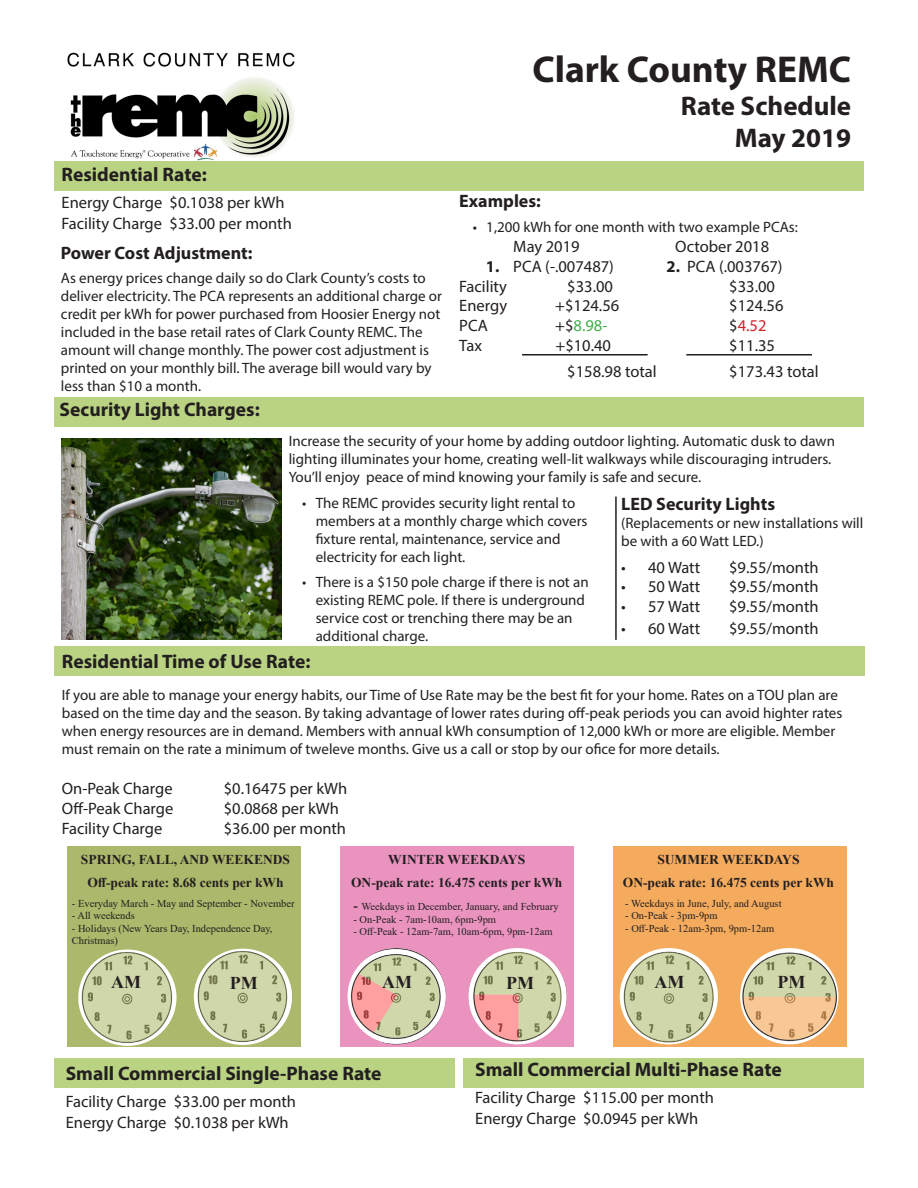
<style>
.page{position:relative;width:918px;height:1188px;background:#fff}
.page>*{position:absolute;margin:0;border:0;box-sizing:border-box;transform-origin:0 0}
.t1{font:700 37.5px "Myriad Pro";color:#231f20}
.t2{font:700 27px/32.4px "Myriad Pro";color:#231f20;text-align:right}
.t3{font:700 19.5px "Myriad Pro";color:#231f20}
.t4{font:700 18px "Myriad Pro";color:#231f20}
.t5{font:700 18px "Times New Roman";color:#231f20}
.t6{font:16.5px "Myriad Pro";color:#231f20}
.t7{font:16.5px "Myriad Pro";color:#40ae49}
.t8{font:16.5px "Myriad Pro";color:#d1232a}
.t9{font:15px/18px "Myriad Pro";color:#231f20}
.t10{font:700 13.5px "Times New Roman";color:#231f20}
.t11{font:10.5px/12.6px "Times New Roman";color:#231f20}
.s1{font-weight:700}
.s2{color:#231f20}
.s3{font-weight:700;font-size:13.5px}
</style>
<div class="page">
<img style="left:67px;top:52px;width:228px;height:109px">
<div style="left:54px;top:1058px;width:401px;height:30px;background:#b9d383"></div>
<div style="left:464px;top:1058px;width:400px;height:30px;background:#b9d383"></div>
<div style="left:54px;top:161px;width:810px;height:30px;background:#b9d383"></div>
<div style="left:54px;top:646px;width:810px;height:30px;background:#b9d383"></div>
<div style="left:68px;top:847px;width:233px;height:200px;background:#acb86b"></div>
<div style="left:340px;top:847px;width:234px;height:200px;background:#ea93bf"></div>
<div style="left:613px;top:847px;width:234px;height:200px;background:#f5ab5d"></div>
<img style="left:348px;top:948px;width:98px;height:96px">
<img style="left:468px;top:948px;width:99px;height:96px">
<img style="left:740px;top:948px;width:98px;height:96px">
<img style="left:620px;top:948px;width:98px;height:96px">
<img style="left:78px;top:950px;width:99px;height:96px">
<img style="left:194px;top:949px;width:98px;height:96px">
<div style="left:54px;top:397px;width:810px;height:30px;background:#b9d383"></div>
<hr style="left:522px;top:354px;width:126px;height:2px;background:#231f20">
<hr style="left:686px;top:354px;width:126px;height:2px;background:#231f20">
<img style="left:62px;top:439px;width:220px;height:201px">
<hr style="left:615px;top:497px;width:2px;height:143px;background:#231f20">
<p class="t3" style="left:62px;top:162px;width:147px">Residential Rate:</p>
<p class="t6" style="left:62px;top:192px;width:225px">Energy Charge $0.1038 per kWh</p>
<p class="t6" style="left:62px;top:214px;width:232px">Facility Charge $33.00 per month</p>
<p class="t4" style="left:61px;top:241px;width:193px">Power Cost Adjustment:</p>
<p class="t9" style="left:61px;top:269px;width:383px">As energy prices change daily so do Clark County’s costs to deliver electricity. The PCA represents an additional charge or credit per kWh for power purchased from Hoosier Energy not included in the base retail rates of Clark County REMC. The amount will change monthly. The power cost adjustment is printed on your monthly bill. The average bill would vary by less than $10 a month.</p>
<p class="t3" style="left:60px;top:397px;width:202px">Security Light Charges:</p>
<p class="t1" style="left:532px;top:45px;width:320px">Clark County REMC</p>
<p class="t2" style="left:681px;top:88px;width:172px">Rate Schedule<br>May 2019</p>
<p class="t4" style="left:459px;top:190px;width:83px">Examples:</p>
<p class="t9" style="left:473px;top:218px;width:327px">• 1,200 kWh for one month with two example PCAs:</p>
<p class="t6" style="left:513px;top:236px;width:68px">May 2019</p>
<p class="t6" style="left:675px;top:236px;width:95px">October 2018</p>
<p class="t6" style="left:486px;top:256px;width:129px"><span class="s1">1.</span> PCA (-.007487)</p>
<p class="t6" style="left:667px;top:256px;width:118px"><span class="s1">2.</span> PCA (.003767)</p>
<p class="t6" style="left:459px;top:276px;width:49px">Facility</p>
<p class="t6" style="left:567px;top:276px;width:47px">$33.00</p>
<p class="t6" style="left:729px;top:276px;width:47px">$33.00</p>
<p class="t6" style="left:459px;top:296px;width:49px">Energy</p>
<p class="t6" style="left:555px;top:296px;width:66px">+$124.56</p>
<p class="t6" style="left:729px;top:296px;width:56px">$124.56</p>
<p class="t6" style="left:459px;top:315px;width:30px">PCA</p>
<p class="t7" style="left:555px;top:315px;width:54px"><span class="s2">+$</span>8.98-</p>
<p class="t8" style="left:729px;top:315px;width:39px"><span class="s2">$</span>4.52</p>
<p class="t6" style="left:459px;top:335px;width:24px">Tax</p>
<p class="t6" style="left:556px;top:335px;width:57px">+$10.40</p>
<p class="t6" style="left:729px;top:335px;width:47px">$11.35</p>
<p class="t6" style="left:567px;top:362px;width:91px">$158.98 total</p>
<p class="t6" style="left:729px;top:362px;width:91px">$173.43 total</p>
<p class="t9" style="left:289px;top:431px;width:548px">Increase the security of your home by adding outdoor lighting. Automatic dusk to dawn lighting illuminates your home, creating well-lit walkways while discouraging intruders.<br>You’ll enjoy peace of mind knowing your family is safe and secure.</p>
<p class="t9" style="left:316px;top:494px;width:273px;text-indent:-14px">• The REMC provides security light rental to members at a monthly charge which covers fixture rental, maintenance, service and electricity for each light.</p>
<p class="t9" style="left:316px;top:572px;width:274px;text-indent:-14px">• There is a $150 pole charge if there is not an existing REMC pole. If there is underground service cost or trenching there may be an additional charge.</p>
<p class="t4" style="left:621px;top:492px;width:155px">LED Security Lights</p>
<p class="t9" style="left:621px;top:514px;width:244px">(Replacements or new installations will be with a 60 Watt LED.)</p>
<p class="t6" style="left:621px;top:557px;width:81px">• 40 Watt</p>
<p class="t6" style="left:729px;top:557px;width:91px">$9.55/month</p>
<p class="t6" style="left:621px;top:577px;width:81px">• 50 Watt</p>
<p class="t6" style="left:729px;top:577px;width:91px">$9.55/month</p>
<p class="t6" style="left:621px;top:597px;width:81px">• 57 Watt</p>
<p class="t6" style="left:729px;top:597px;width:91px">$9.55/month</p>
<p class="t6" style="left:621px;top:618px;width:81px">• 60 Watt</p>
<p class="t6" style="left:729px;top:618px;width:91px">$9.55/month</p>
<p class="t3" style="left:62px;top:649px;width:250px">Residential Time of Use Rate:</p>
<p class="t9" style="left:62px;top:686px;width:782px">If you are able to manage your energy habits, our Time of Use Rate may be the best fit for your home. Rates on a TOU plan are based on the time day and the season. By taking advantage of lower rates during off-peak periods you can avoid highter rates when energy resources are in demand. Members with annual kWh consumption of 12,000 kWh or more are eligible. Member must remain on the rate a minimum of tweleve months. Give us a call or stop by our ofice for more details.</p>
<p class="t6" style="left:62px;top:779px;width:112px">On-Peak Charge</p>
<p class="t6" style="left:224px;top:779px;width:125px">$0.16475 per kWh</p>
<p class="t6" style="left:62px;top:798px;width:113px">Off-Peak Charge</p>
<p class="t6" style="left:224px;top:798px;width:117px">$0.0868 per kWh</p>
<p class="t6" style="left:62px;top:818px;width:102px">Facility Charge</p>
<p class="t6" style="left:224px;top:818px;width:124px">$36.00 per month</p>
<p class="t10" style="left:81px;top:850px;width:211px">SPRING, FALL, AND WEEKENDS</p>
<p class="t10" style="left:88px;top:873px;width:197px">Off-peak rate: 8.68 cents per kWh</p>
<p class="t11" style="left:72px;top:896px;width:224px">- Everyday March - May and September - November</p>
<p class="t11" style="left:72px;top:909px;width:64px">- All weekends</p>
<p class="t11" style="left:72px;top:922px;width:202px">- Holidays (New Years Day, Independence Day,<br>Christmas)</p>
<p class="t10" style="left:388px;top:850px;width:138px">WINTER WEEKDAYS</p>
<p class="t10" style="left:351px;top:873px;width:213px">ON-peak rate: 16.475 cents per kWh</p>
<p class="t11" style="left:354px;top:900px;width:207px"><span class="s3">-</span> Weekdays in December, January, and February</p>
<p class="t11" style="left:354px;top:913px;width:144px">- On-Peak - 7am-10am, 6pm-9pm</p>
<p class="t11" style="left:354px;top:925px;width:201px">- Off-Peak - 12am-7am, 10am-6pm, 9pm-12am</p>
<p class="t10" style="left:657px;top:850px;width:144px">SUMMER WEEKDAYS</p>
<p class="t10" style="left:623px;top:873px;width:213px">ON-peak rate: 16.475 cents per kWh</p>
<p class="t11" style="left:625px;top:896px;width:158px">- Weekdays in June, July, and August</p>
<p class="t11" style="left:625px;top:909px;width:94px">- On-Peak - 3pm-9pm</p>
<p class="t11" style="left:625px;top:922px;width:150px">- Off-Peak - 12am-3pm, 9pm-12am</p>
<p class="t5" style="left:111px;top:969px;width:31px">AM</p>
<p class="t5" style="left:230px;top:970px;width:29px">PM</p>
<p class="t5" style="left:382px;top:969px;width:31px">AM</p>
<p class="t5" style="left:506px;top:970px;width:29px">PM</p>
<p class="t5" style="left:654px;top:969px;width:31px">AM</p>
<p class="t5" style="left:777px;top:969px;width:29px">PM</p>
<p class="t3" style="left:66px;top:1061px;width:317px">Small Commercial Single-Phase Rate</p>
<p class="t6" style="left:66px;top:1091px;width:232px">Facility Charge $33.00 per month</p>
<p class="t6" style="left:66px;top:1112px;width:225px">Energy Charge $0.1038 per kWh</p>
<p class="t3" style="left:475px;top:1057px;width:308px">Small Commercial Multi-Phase Rate</p>
<p class="t6" style="left:475px;top:1087px;width:240px">Facility Charge $115.00 per month</p>
<p class="t6" style="left:475px;top:1109px;width:225px">Energy Charge $0.0945 per kWh</p>
</div>
